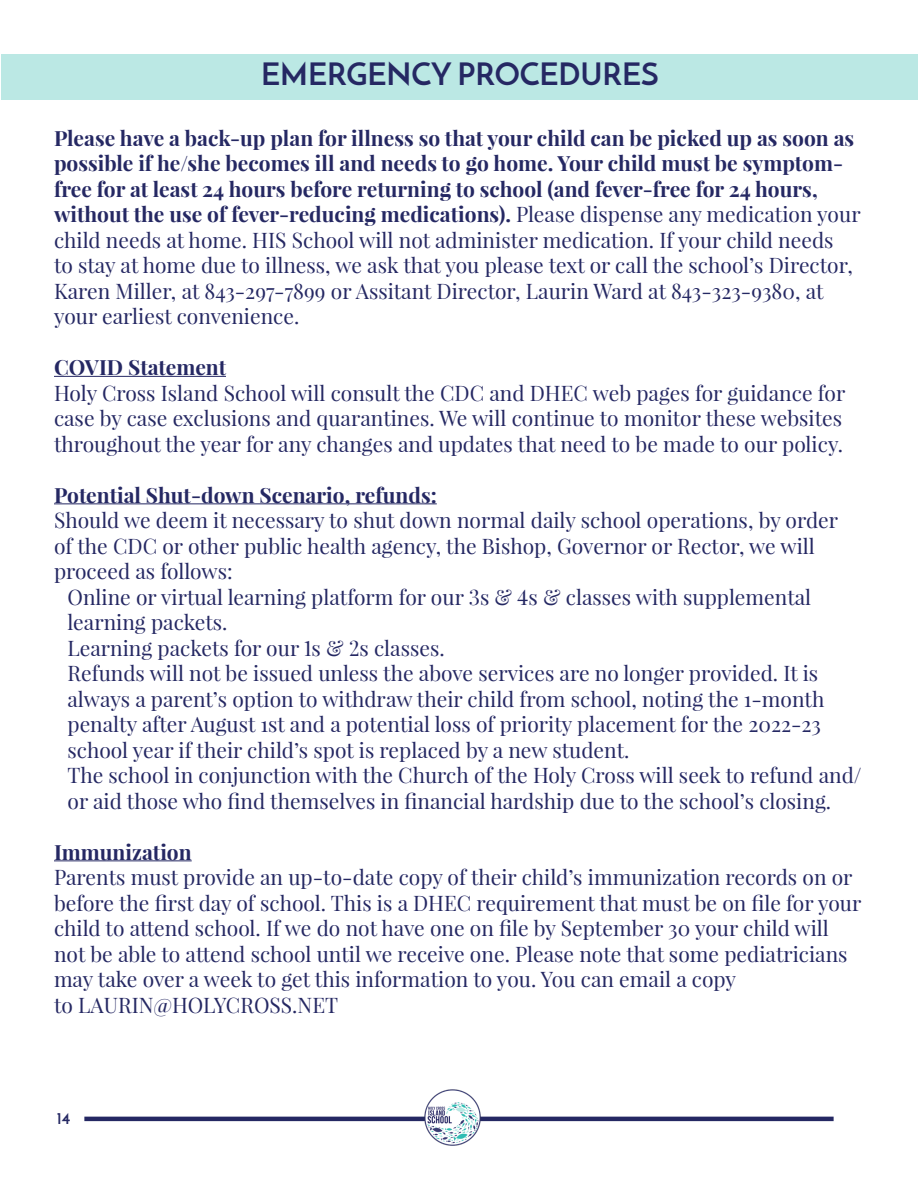
<style>
.page{position:relative;width:918px;height:1188px;background:#fff}
.page>*{position:absolute;margin:0;border:0;box-sizing:border-box;transform-origin:0 0}
.t1{font:700 30.75px "Josefin Sans";color:#252863}
.Normal_Text{font:21px/25.5px "Playfair Display";color:#252863}
.Paragraph_Head{font:21px/25.5px "Playfair Display";color:#252863}
.Paragraph_Head-2{font:700 21px "Playfair Display";color:#252863}
.t2{font:700 16.5px "Josefin Sans";color:#252863}
.s1{font-weight:700}
</style>
<div class="page">
<hr style="left:84px;top:1117px;width:750px;height:4px;background:#252863">
<img style="left:422px;top:1089px;width:60px;height:57px">
<hr style="left:54px;top:376px;width:172px;height:1px;background:#252863">
<hr style="left:54px;top:504px;width:383px;height:1px;background:#252863">
<hr style="left:54px;top:861px;width:138px;height:1px;background:#252863">
<div style="left:1px;top:54px;width:917px;height:45px;background:#bbe8e4"></div>
<p class="t1" style="left:261px;top:55px;width:399px">EMERGENCY PROCEDURES</p>
<p class="Normal_Text" style="left:54px;top:125px;width:808px"><span class="s1">Please have a back-up plan for illness so that your child can be picked up as soon as possible if he/she becomes ill and needs to go home. Your child must be symptom&shy;free for at least 24 hours before returning to school (and fever-free for 24 hours, without the use of fever-reducing medications).</span> Please dispense any medication your child needs at home. HIS School will not administer medication. If your child needs<br>to stay at home due to illness, we ask that you please text or call the school’s Director, Karen Miller, at 843-297-7899 or Assitant Director, Laurin Ward at 843-323-9380, at your earliest convenience.</p>
<p class="Paragraph_Head-2" style="left:54px;top:354px;width:174px">COVID Statement</p>
<p class="Paragraph_Head" style="left:54px;top:380px;width:793px">Holy Cross Island School will consult the CDC and DHEC web pages for guidance for case by case exclusions and quarantines. We will continue to monitor these websites throughout the year for any changes and updates that need to be made to our policy.</p>
<p class="Paragraph_Head-2" style="left:54px;top:482px;width:384px">Potential Shut-down Scenario, refunds:</p>
<p class="Normal_Text" style="left:54px;top:508px;width:786px">Should we deem it necessary to shut down normal daily school operations, by order of the CDC or other public health agency, the Bishop, Governor or Rector, we will proceed as follows:</p>
<p class="Normal_Text" style="left:68px;top:584px;width:745px">Online or virtual learning platform for our 3s &amp; 4s &amp; classes with supplemental learning packets.</p>
<p class="Normal_Text" style="left:68px;top:635px;width:379px">Learning packets for our 1s &amp; 2s classes.</p>
<p class="Normal_Text" style="left:68px;top:661px;width:758px">Refunds will not be issued unless the above services are no longer provided. It is always a parent’s option to withdraw their child from school, noting the 1-month penalty after August 1st and a potential loss of priority placement for the 2022-23 school year if their child’s spot is replaced by a new student.</p>
<p class="Normal_Text" style="left:68px;top:763px;width:796px">The school in conjunction with the Church of the Holy Cross will seek to refund and/ or aid those who find themselves in financial hardship due to the school’s closing.</p>
<p class="Paragraph_Head-2" style="left:54px;top:839px;width:139px">Immunization</p>
<p class="Normal_Text" style="left:54px;top:865px;width:809px">Parents must provide an up-to-date copy of their child’s immunization records on or before the first day of school. This is a DHEC requirement that must be on file for your child to attend school. If we do not have one on file by September 30 your child will not be able to attend school until we receive one. Please note that some pediatricians may take over a week to get this information to you. You can email a copy</p>
<p class="Normal_Text" style="left:54px;top:992px;width:286px">to LAURIN@HOLYCROSS.NET</p>
<p class="t2" style="left:57px;top:1108px;width:15px">14</p>
</div>
